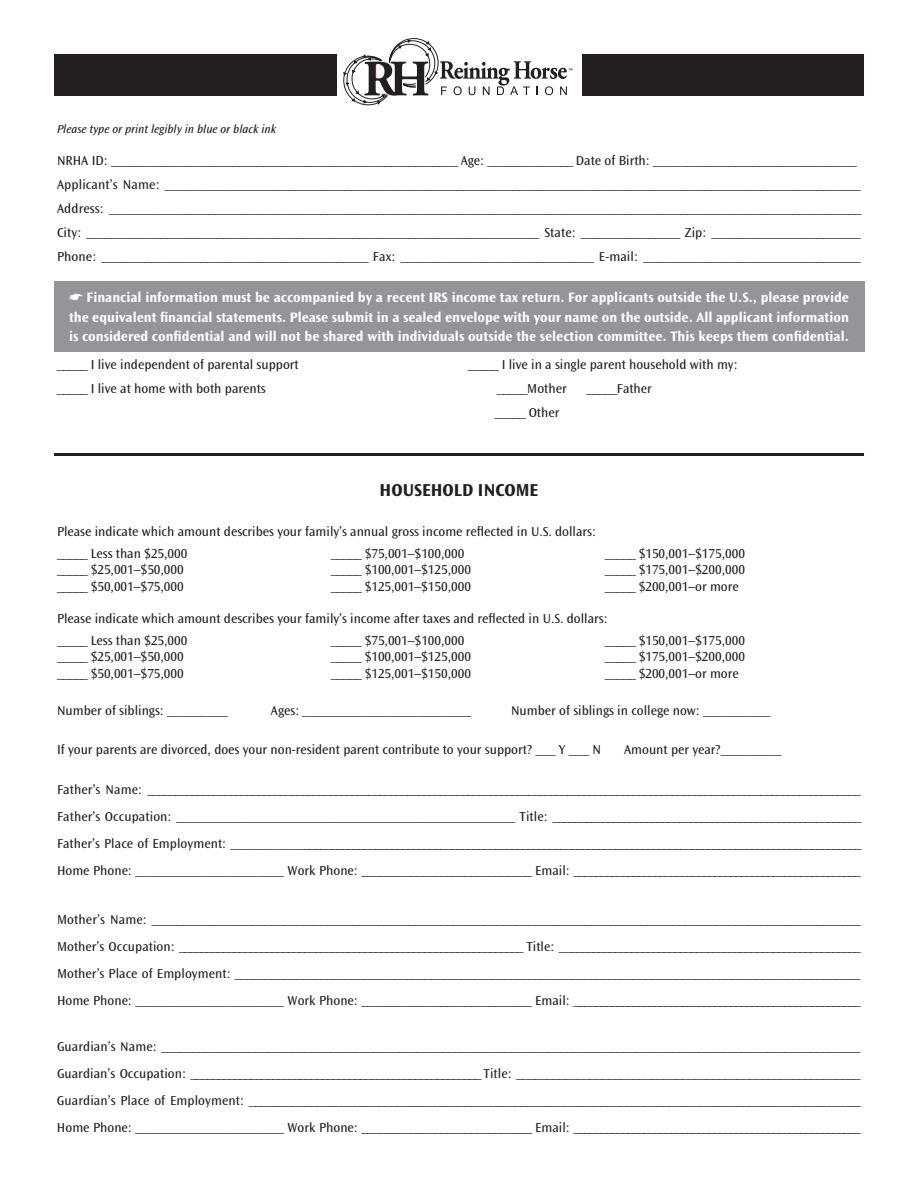
<style>
.page{position:relative;width:918px;height:1188px;background:#fff}
.page>*{position:absolute;margin:0;border:0;box-sizing:border-box;transform-origin:0 0}
.t1{font:700 18px "Ocean Sans Std";color:#231f20}
.t2{font:700 14.25px/19.5px "Ocean Sans Std";color:#fff;text-align:justify}
.t3{font:13.5px/16.2px "Ocean Sans Std";color:#231f20}
.t4{font:italic 12px "Ocean Sans Std";color:#231f20}
</style>
<div class="page">
<div style="left:54px;top:281px;width:810px;height:71px;background:#939598"></div>
<div style="left:54px;top:54px;width:810px;height:42px;background:#231f20"></div>
<div style="left:337px;top:35px;width:245px;height:74px;background:#fff"></div>
<svg style="left:344px;top:38px;width:229px;height:67px"></svg>
<hr style="left:54px;top:453px;width:810px;height:3px;background:#231f20">
<p class="t4" style="left:57px;top:122px;width:221px">Please type or print legibly in blue or black ink</p>
<p class="t3" style="left:57px;top:148px;width:806px;line-height:24px">NRHA ID: _________________________________________________________ Age: ______________ Date of Birth: _________________________________ Applicant’s Name: _______________________________________________________________________________________________________________ Address: ________________________________________________________________________________________________________________________ City: _________________________________________________________________________ State: ________________ Zip: ________________________ Phone: ___________________________________________ Fax: _______________________________ E-mail: ___________________________________</p>
<p class="t2" style="left:69px;top:288px;width:782px;text-indent:18px">Financial information must be accompanied by a recent IRS income tax return. For applicants outside the U.S., please provide the equivalent financial statements. Please submit in a sealed envelope with your name on the outside. All applicant information is considered confidential and will not be shared with individuals outside the selection committee. This keeps them confidential.</p>
<p class="t3" style="left:57px;top:353px;width:243px;line-height:24px">_____ I live independent of parental support _____ I live at home with both parents</p>
<p class="t3" style="left:497px;top:353px;width:242px;line-height:24px;text-indent:-29px">_____ I live in a single parent household with my: _____Mother</p>
<p class="t3" style="left:587px;top:381px;width:67px">_____Father</p>
<p class="t3" style="left:495px;top:405px;width:66px">_____ Other</p>
<h1 class="t1" style="left:380px;top:480px;width:160px">HOUSEHOLD INCOME</h1>
<p class="t3" style="left:57px;top:521px;width:541px;line-height:22px">Please indicate which amount describes your family’s annual gross income reflected in U.S. dollars: _____ Less than $25,000</p>
<p class="t3" style="left:57px;top:562px;width:128px">_____ $25,001–$50,000 _____ $50,001–$75,000</p>
<p class="t3" style="left:331px;top:546px;width:142px">_____ $75,001–$100,000 _____ $100,001–$125,000 _____ $125,001–$150,000</p>
<p class="t3" style="left:605px;top:546px;width:142px;text-align:justify">_____ $150,001–$175,000 _____ $175,001–$200,000 _____ $200,001–or more</p>
<p class="t3" style="left:57px;top:608px;width:552px;line-height:22px">Please indicate which amount describes your family’s income after taxes and reflected in U.S. dollars: _____ Less than $25,000</p>
<p class="t3" style="left:57px;top:649px;width:128px">_____ $25,001–$50,000 _____ $50,001–$75,000</p>
<p class="t3" style="left:331px;top:633px;width:142px">_____ $75,001–$100,000 _____ $100,001–$125,000 _____ $125,001–$150,000</p>
<p class="t3" style="left:605px;top:633px;width:142px;text-align:justify">_____ $150,001–$175,000 _____ $175,001–$200,000 _____ $200,001–or more</p>
<p class="t3" style="left:57px;top:702px;width:172px">Number of siblings: _________</p>
<p class="t3" style="left:271px;top:702px;width:202px">Ages: _________________________</p>
<p class="t3" style="left:511px;top:702px;width:261px">Number of siblings in college now: __________</p>
<p class="t3" style="left:57px;top:742px;width:546px">If your parents are divorced, does your non-resident parent contribute to your support? ___ Y ___ N</p>
<p class="t3" style="left:624px;top:742px;width:159px">Amount per year?_________</p>
<p class="t3" style="left:57px;top:776px;width:806px;line-height:27px;text-align:justify">Father’s Name: _________________________________________________________________________________________________________________________________ Father’s Occupation: ___________________________________________________ Title: ________________________________________________________ Father’s Place of Employment: _________________________________________________________________________________________________________________ Home Phone: ______________________ Work Phone: ____________________________ Email: _____________________________________________________</p>
<p class="t3" style="left:57px;top:907px;width:806px;line-height:27px;text-align:justify">Mother’s Name: _________________________________________________________________________________________________________________ Mother’s Occupation: _______________________________________________________________ Title: _______________________________________________________ Mother’s Place of Employment: ______________________________________________________________________________________________________ Home Phone: ______________________ Work Phone: ____________________________ Email: _____________________________________________________</p>
<p class="t3" style="left:57px;top:1033px;width:806px;line-height:27px;text-align:justify">Guardian’s Name: ________________________________________________________________________________________________________________ Guardian’s Occupation: _____________________________________________________ Title: ________________________________________________________ Guardian’s Place of Employment: ___________________________________________________________________________________________________ Home Phone: ______________________ Work Phone: ____________________________ Email: _____________________________________________________</p>
</div>
